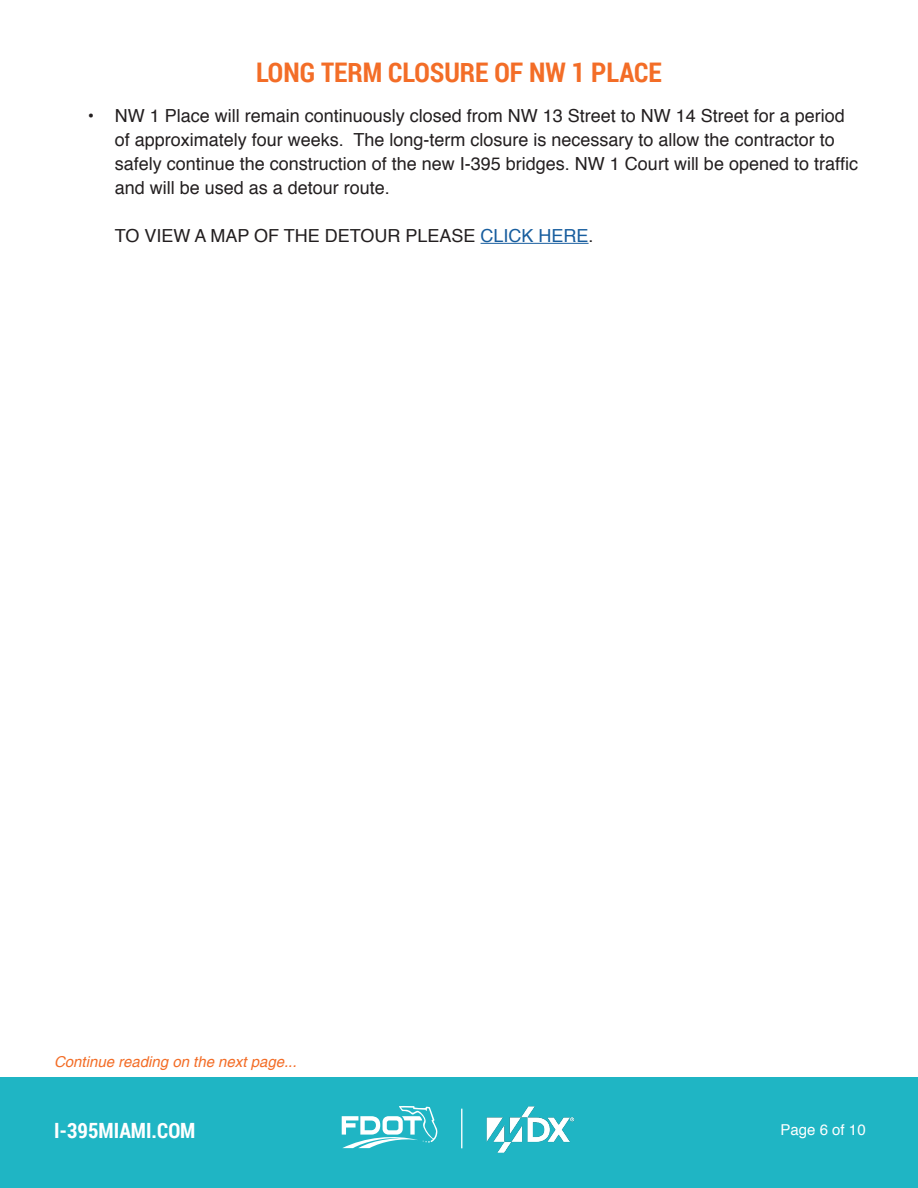
<style>
.page{position:relative;width:918px;height:1188px;background:#fff}
.page>*{position:absolute;margin:0;border:0;box-sizing:border-box;transform-origin:0 0}
.t1{font:700 27px "Roboto Condensed";color:#f36d27}
.t2{font:700 21px "Roboto Condensed";color:#fff}
.t3{font:18px/24px "Helvetica";color:#231f20}
.t4{font:italic 15px "Helvetica";color:#f36d27}
.t5{font:15px "Helvetica";color:#fff}
.s1{color:#175d9e}
</style>
<div class="page">
<div style="left:0;top:1077px;width:918px;height:111px;background:#1fb5c4"></div>
<hr style="left:461px;top:1109px;width:1px;height:39px;background:#fff">
<svg style="left:342px;top:1106px;width:95px;height:42px"></svg>
<img style="left:486px;top:1106px;width:89px;height:47px">
<hr style="left:481px;top:243px;width:108px;height:1px;background:#175d9e">
<p class="t1" style="left:256px;top:54px;width:407px">LONG TERM CLOSURE OF NW 1 PLACE</p>
<p class="t3" style="left:115px;top:104px;width:745px;text-indent:-27px">• NW 1 Place will remain continuously closed from NW 13 Street to NW 14 Street for a period of approximately four weeks. The long-term closure is necessary to allow the contractor to safely continue the construction of the new I-395 bridges. NW 1 Court will be opened to traffic and will be used as a detour route.</p>
<p class="t3" style="left:115px;top:224px;width:480px">TO VIEW A MAP OF THE DETOUR PLEASE <span class="s1">CLICK HERE</span>.</p>
<p class="t4" style="left:54px;top:1053px;width:244px">Continue reading on the next page...</p>
<p class="t2" style="left:54px;top:1116px;width:143px">I-395MIAMI.COM</p>
<p class="t5" style="left:781px;top:1118px;width:87px">Page 6 of 10</p>
</div>
